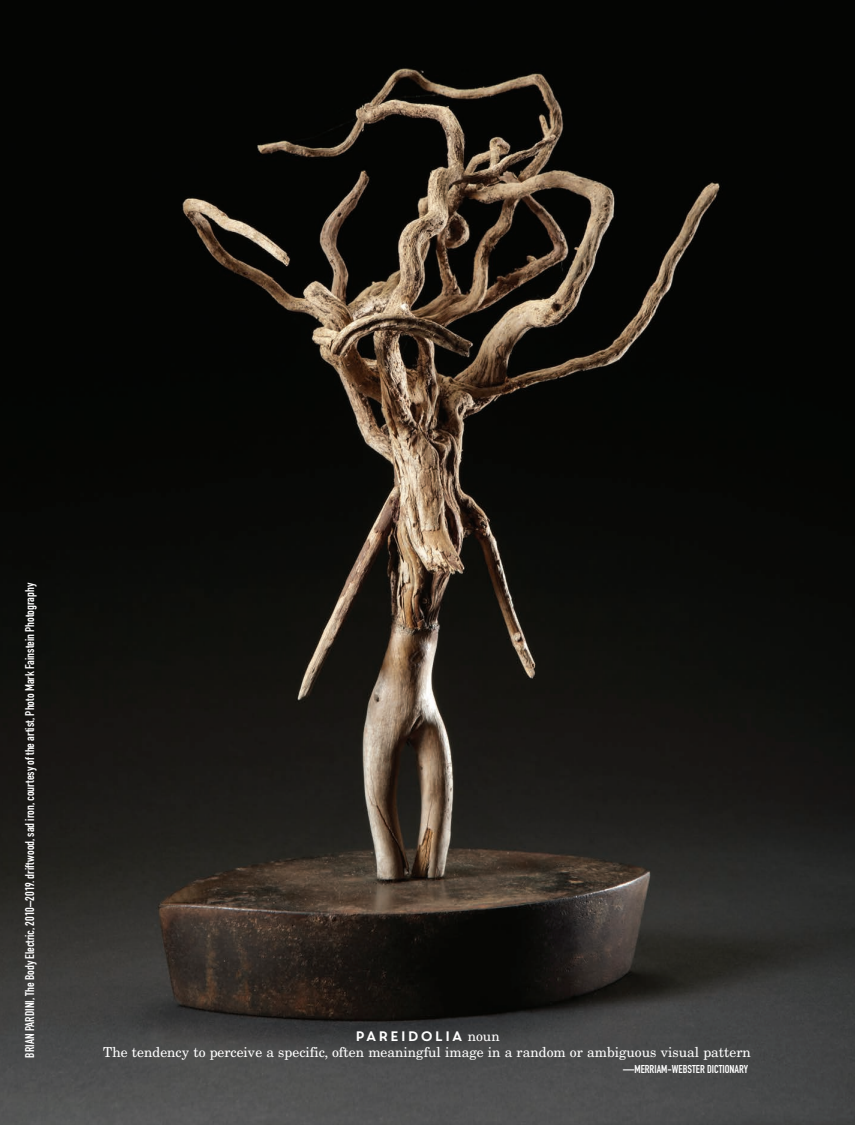
<style>
.page{position:relative;width:855px;height:1125px;background:#fff}
.page>*{position:absolute;margin:0;border:0;box-sizing:border-box;transform-origin:0 0}
.t1{font:13.75px "New Century Schlbk LT";color:#fff}
.t2{font:13.75px "Core Circus";color:#fff}
.ARTIST{font:700 12.5px "DIN Condensed";color:#fff}
.t3{font:700 11.25px "DIN Condensed";color:#fff}
.s1{font-family:"New Century Schlbk LT"}
</style>
<div class="page">
<img style="left:0;top:0;width:855px;height:1125px">
<p class="ARTIST" style="left:21px;top:1058px;width:476px;rotate:-90deg">BRIAN PARDINI, The Body Electric, 2010–2019. driftwood, sad iron, courtesy of the artist, Photo Mark Fainstein Photography</p>
<p class="t2" style="left:354px;top:1027px;width:147px">PAREIDOLIA <span class="s1">noun</span></p>
<p class="t1" style="left:103px;top:1044px;width:649px">The tendency to perceive a specific, often meaningful image in a random or ambiguous visual pattern</p>
<p class="t3" style="left:623px;top:1062px;width:126px">—MERRIAM-WEBSTER DICTIONARY</p>
</div>
